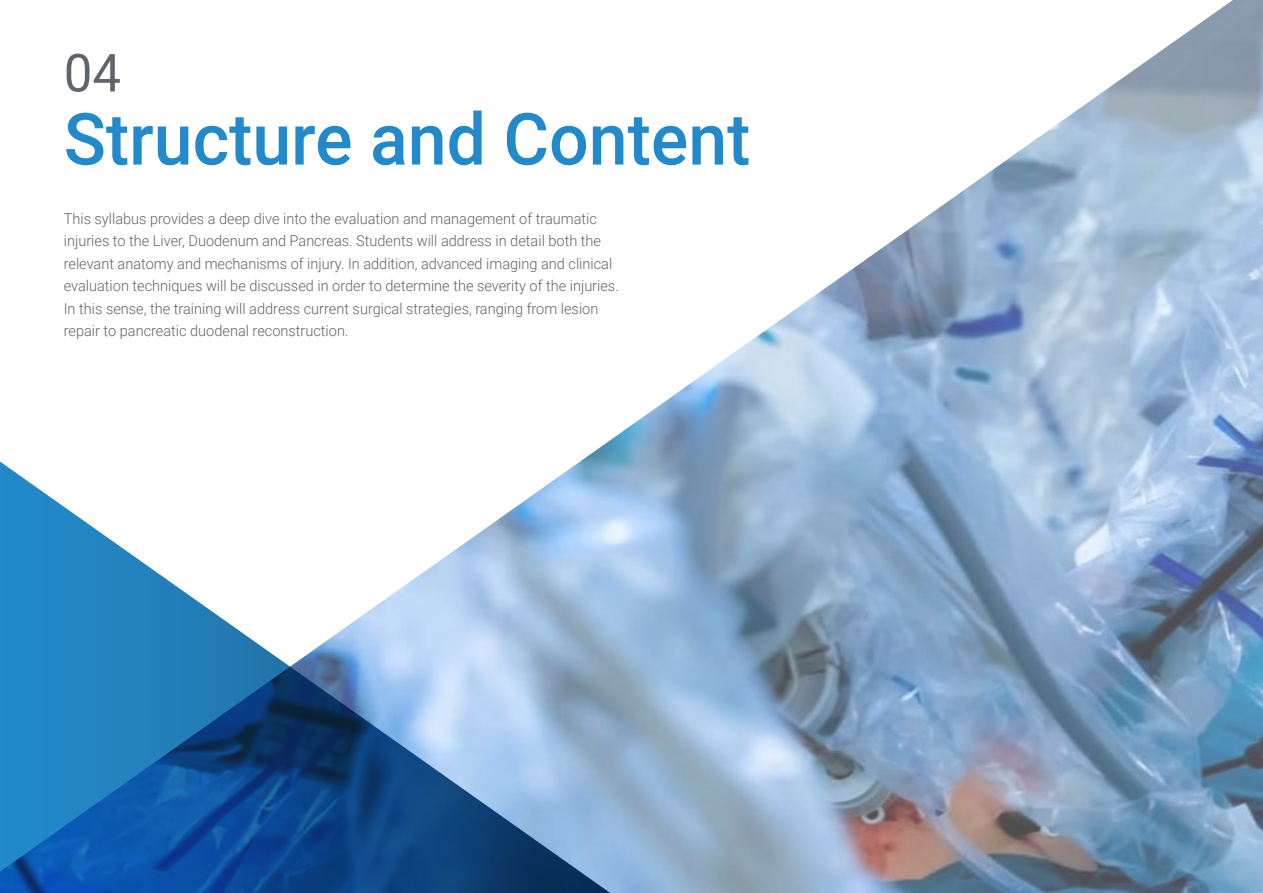
<style>
.page{position:relative;width:1263px;height:893px;background:#fff}
.page>*{position:absolute;margin:0;border:0;box-sizing:border-box;transform-origin:0 0}
.t1{font:500 72px "Roboto";color:#2289ca}
.t2{font:52.5px "Roboto";color:#61646a}
.t3{font:300 15px/22.5px "Roboto";color:#61646a}
</style>
<div class="page">
<img style="left:602px;top:0;width:661px;height:893px">
<svg style="left:0;top:446px;width:640px;height:447px"></svg>
<h2 class="t2" style="left:64px;top:36px;width:59px">04</h2>
<h1 class="t1" style="left:64px;top:89px;width:688px">Structure and Content</h1>
<p class="t3" style="left:64px;top:207px;width:556px">This syllabus provides a deep dive into the evaluation and management of traumatic injuries to the Liver, Duodenum and Pancreas. Students will address in detail both the relevant anatomy and mechanisms of injury. In addition, advanced imaging and clinical evaluation techniques will be discussed in order to determine the severity of the injuries.<br>In this sense, the training will address current surgical strategies, ranging from lesion repair to pancreatic duodenal reconstruction.</p>
</div>
